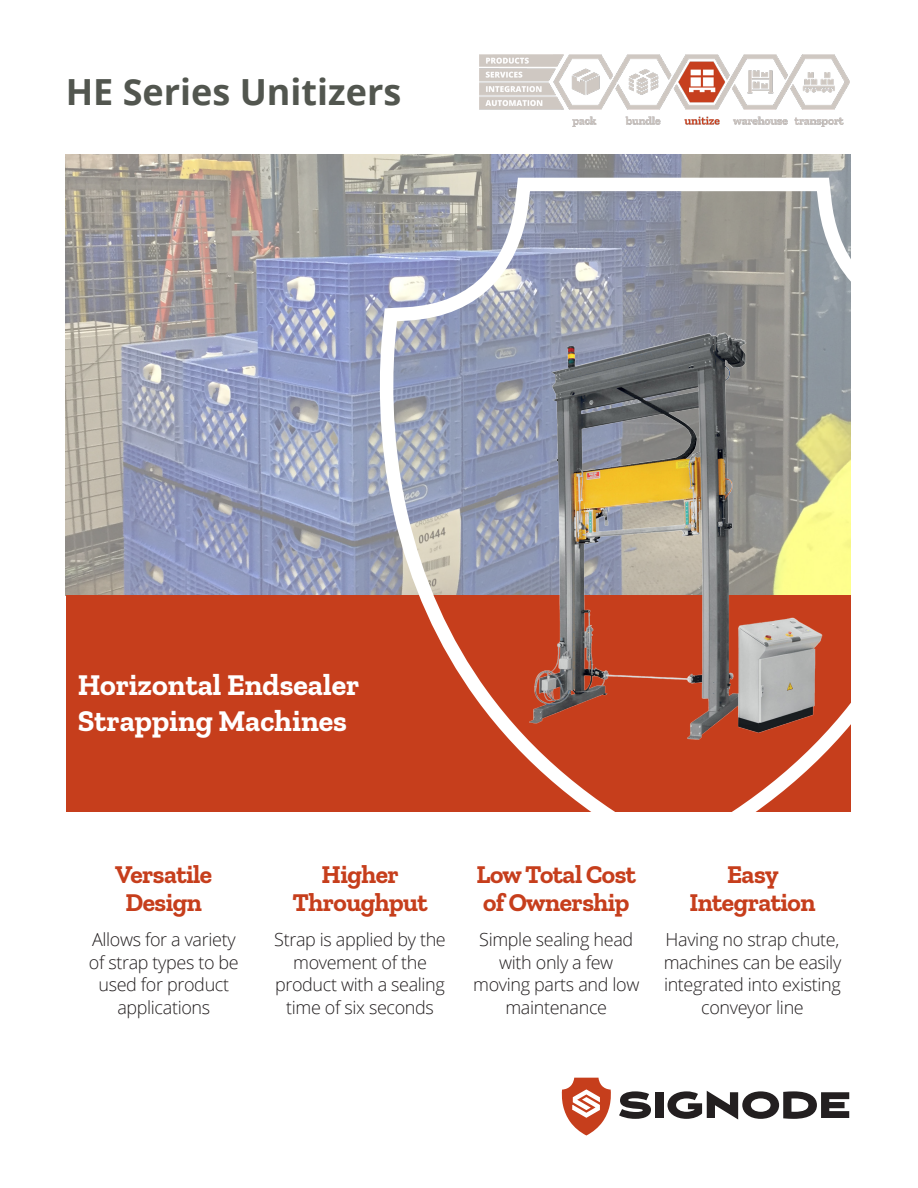
<style>
.page{position:relative;width:918px;height:1188px;background:#fff}
.page>*{position:absolute;margin:0;border:0;box-sizing:border-box;transform-origin:0 0}
.t1{font:700 36px "Open Sans";color:#52564f}
.t2{font:700 30px "Zilla Slab";color:#fff}
.t3{font:700 25.5px/28.5px "Zilla Slab";letter-spacing:-.02em;color:#c63e1c;text-align:center}
.t4{font:300 18px/22.5px "Open Sans";letter-spacing:-.02em;color:#231f20;text-align:center}
</style>
<div class="page">
<img style="left:66px;top:155px;width:785px;height:440px">
<div style="left:66px;top:595px;width:785px;height:217px;background:#c63e1c"></div>
<svg style="left:562px;top:1078px;width:49px;height:58px"></svg>
<svg style="left:619px;top:1091px;width:32px;height:28px"></svg>
<div style="left:655px;top:1092px;width:8px;height:26px;background:#231f20"></div>
<svg style="left:667px;top:1091px;width:182px;height:29px"></svg>
<img style="left:479px;top:54px;width:371px;height:73px">
<svg style="left:366px;top:170px;width:485px;height:642px"></svg>
<img style="left:523px;top:308px;width:308px;height:444px">
<p class="t1" style="left:66px;top:66px;width:337px">HE Series Unitizers</p>
<p class="t2" style="left:78px;top:668px;width:283px">Horizontal Endsealer</p>
<p class="t2" style="left:78px;top:704px;width:271px">Strapping Machines</p>
<p class="t3" style="left:115px;top:860px;width:98px">Versatile</p>
<p class="t3" style="left:126px;top:888px;width:78px">Design</p>
<p class="t3" style="left:292px;top:860px;width:137px">Higher<br>Throughput</p>
<p class="t3" style="left:476px;top:860px;width:161px;text-align:left">Low Total Cost of Ownership</p>
<p class="t3" style="left:689px;top:860px;width:128px">Easy<br>Integration</p>
<p class="t4" style="left:89px;top:928px;width:151px">Allows for a variety of strap types to be used for product applications</p>
<p class="t4" style="left:274px;top:928px;width:173px">Strap is applied by the</p>
<p class="t4" style="left:275px;top:950px;width:171px">movement of the product with a sealing time of six seconds</p>
<p class="t4" style="left:473px;top:928px;width:168px">Simple sealing head with only a few moving parts and low maintenance</p>
<p class="t4" style="left:664px;top:928px;width:179px;text-align:left">Having no strap chute, machines can be easily</p>
<p class="t4" style="left:664px;top:973px;width:178px">integrated into existing</p>
<p class="t4" style="left:701px;top:995px;width:104px">conveyor line</p>
</div>
